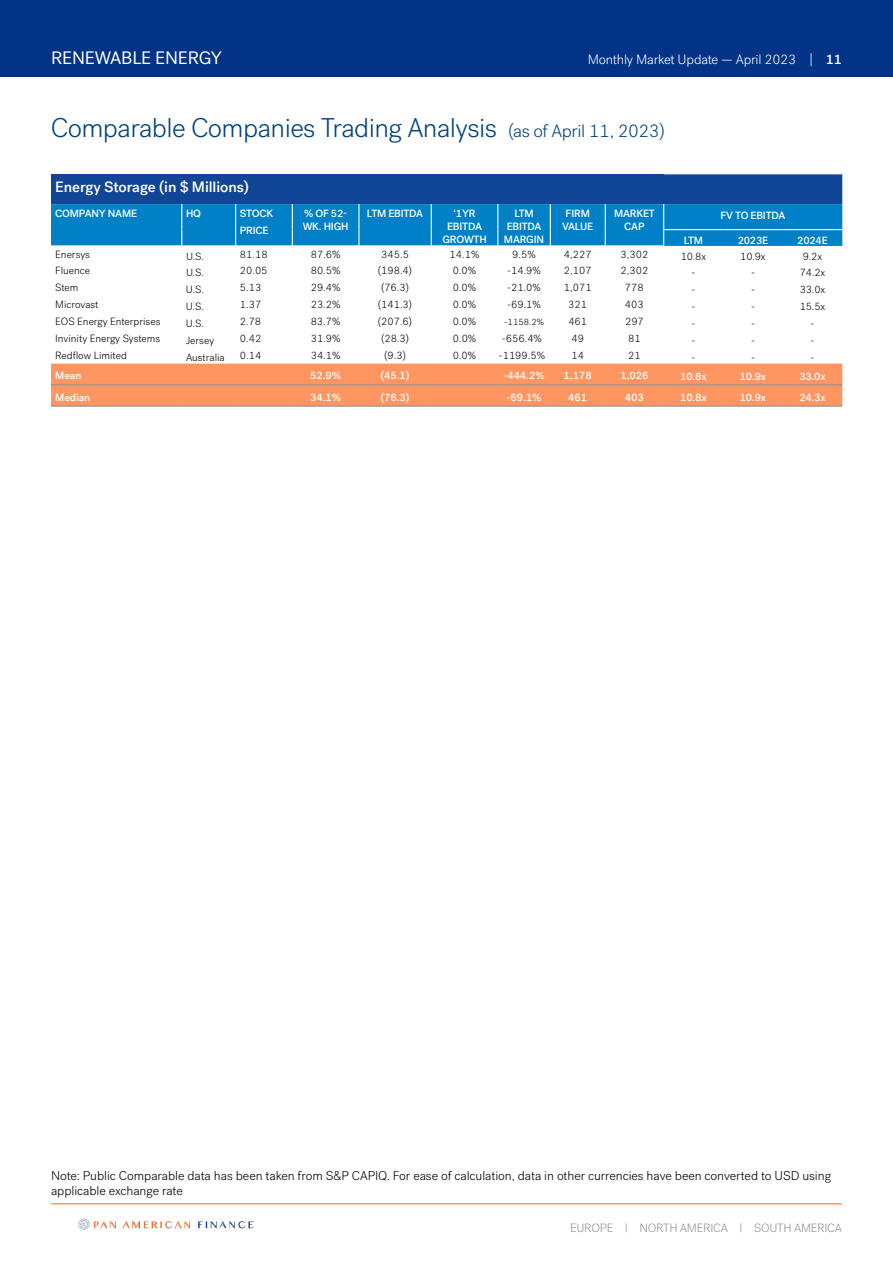
<style>
.page{position:relative;width:893px;height:1263px;background:#fff}
.page>*{position:absolute;margin:0;border:0;box-sizing:border-box;transform-origin:0 0}
.t1{font:300 27px "Post Grotesk";letter-spacing:-.02em;color:#02447e}
.t2{font:18px "Post Grotesk";letter-spacing:-.01em;color:#fff}
.t3{font:500 15px "Post Grotesk";letter-spacing:-.005em;color:#fff}
.t4{font:300 13.5px "Post Grotesk";letter-spacing:-.015em;color:#fff}
.t5{font:300 12.75px/14.2px "Post Grotesk";letter-spacing:-.005em;color:#000}
.t6{font:300 12px "Post Grotesk";letter-spacing:-.02em;color:#8e9293}
.t7{font:300 10.5px "Post Grotesk";color:#000}
.t8{font:500 10.5px/12.8px "Post Grotesk";letter-spacing:-.015em;color:#fff;text-align:center}
.t9{font:300 9px "Post Grotesk";color:#000}
.s1{font-weight:500}
.s2{font-size:18px}
</style>
<div class="page">
<img style="left:78px;top:1218px;width:176px;height:12px">
<div style="left:0;top:0;width:893px;height:77px;background:#023386"></div>
<hr style="left:51px;top:1203px;width:791px;height:1px;background:#ff6612">
<svg style="left:51px;top:363px;width:791px;height:1px"></svg>
<div style="left:51px;top:364px;width:791px;height:42px;background:#ff9561"></div>
<svg style="left:51px;top:174px;width:791px;height:72px;background:#0968b2"></svg>
<hr style="left:51px;top:245px;width:131px;height:1px;background:#fff">
<hr style="left:182px;top:245px;width:54px;height:1px;background:#fff">
<hr style="left:236px;top:245px;width:56px;height:1px;background:#fff">
<hr style="left:292px;top:245px;width:67px;height:1px;background:#fff">
<hr style="left:359px;top:245px;width:72px;height:1px;background:#fff">
<hr style="left:431px;top:245px;width:67px;height:1px;background:#fff">
<hr style="left:498px;top:245px;width:52px;height:1px;background:#fff">
<hr style="left:550px;top:245px;width:55px;height:1px;background:#fff">
<hr style="left:605px;top:245px;width:59px;height:1px;background:#fff">
<hr style="left:51px;top:384px;width:131px;height:1px;background:#8e9293">
<hr style="left:182px;top:384px;width:54px;height:1px;background:#8e9293">
<hr style="left:236px;top:384px;width:56px;height:1px;background:#8e9293">
<hr style="left:292px;top:384px;width:67px;height:1px;background:#8e9293">
<hr style="left:359px;top:384px;width:72px;height:1px;background:#8e9293">
<hr style="left:431px;top:384px;width:67px;height:1px;background:#8e9293">
<hr style="left:498px;top:384px;width:52px;height:1px;background:#8e9293">
<hr style="left:550px;top:384px;width:55px;height:1px;background:#8e9293">
<hr style="left:605px;top:384px;width:59px;height:1px;background:#8e9293">
<hr style="left:664px;top:384px;width:59px;height:1px;background:#8e9293">
<hr style="left:723px;top:384px;width:60px;height:1px;background:#8e9293">
<hr style="left:783px;top:384px;width:59px;height:1px;background:#8e9293">
<hr style="left:51px;top:406px;width:131px;height:1px;background:#8e9293">
<hr style="left:182px;top:406px;width:54px;height:1px;background:#8e9293">
<hr style="left:236px;top:406px;width:56px;height:1px;background:#8e9293">
<hr style="left:292px;top:406px;width:67px;height:1px;background:#8e9293">
<hr style="left:359px;top:406px;width:72px;height:1px;background:#8e9293">
<hr style="left:431px;top:406px;width:67px;height:1px;background:#8e9293">
<hr style="left:498px;top:406px;width:52px;height:1px;background:#8e9293">
<hr style="left:550px;top:406px;width:55px;height:1px;background:#8e9293">
<hr style="left:605px;top:406px;width:59px;height:1px;background:#8e9293">
<hr style="left:664px;top:406px;width:59px;height:1px;background:#8e9293">
<hr style="left:723px;top:406px;width:60px;height:1px;background:#8e9293">
<hr style="left:783px;top:406px;width:59px;height:1px;background:#8e9293">
<h2 class="t2" style="left:51px;top:47px;width:172px">RENEWABLE ENERGY</h2>
<p class="t4" style="left:588px;top:51px;width:256px">Monthly Market Update — April 2023 | <span class="s1">11</span></p>
<h1 class="t1" style="left:51px;top:113px;width:616px">Comparable Companies Trading Analysis <span class="s2">(as of April 11, 2023)</span></h1>
<h3 class="t3" style="left:55px;top:178px;width:195px">Energy Storage (in $ Millions)</h3>
<p class="t8" style="left:55px;top:207px;width:83px">COMPANY NAME</p>
<p class="t8" style="left:186px;top:207px;width:17px">HQ</p>
<p class="t8" style="left:240px;top:205px;width:35px;line-height:17px;text-align:left">STOCK<br>PRICE</p>
<p class="t8" style="left:303px;top:207px;width:47px;text-align:left">% OF 52-<br>WK. HIGH</p>
<p class="t8" style="left:367px;top:207px;width:58px">LTM EBITDA</p>
<p class="t8" style="left:442px;top:207px;width:46px">‘1YR<br>EBITDA<br>GROWTH</p>
<p class="t8" style="left:504px;top:207px;width:42px">LTM<br>EBITDA<br>MARGIN</p>
<p class="t8" style="left:562px;top:207px;width:32px">FIRM<br>VALUE</p>
<p class="t8" style="left:614px;top:207px;width:42px">MARKET<br>CAP</p>
<p class="t8" style="left:720px;top:209px;width:66px">FV TO EBITDA</p>
<p class="t8" style="left:684px;top:234px;width:21px">LTM</p>
<p class="t8" style="left:738px;top:234px;width:32px">2023E</p>
<p class="t8" style="left:797px;top:234px;width:32px">2024E</p>
<p class="t7" style="left:55px;top:248px;width:36px">Enersys</p>
<p class="t7" style="left:186px;top:250px;width:20px">U.S.</p>
<p class="t7" style="left:240px;top:248px;width:29px">81.18</p>
<p class="t7" style="left:311px;top:248px;width:31px">87.6%</p>
<p class="t7" style="left:381px;top:248px;width:29px">345.5</p>
<p class="t7" style="left:450px;top:248px;width:31px">14.1%</p>
<p class="t7" style="left:512px;top:248px;width:25px">9.5%</p>
<p class="t7" style="left:564px;top:248px;width:29px">4,227</p>
<p class="t7" style="left:620px;top:248px;width:29px">3,302</p>
<p class="t7" style="left:681px;top:250px;width:27px">10.8x</p>
<p class="t7" style="left:740px;top:250px;width:27px">10.9x</p>
<p class="t7" style="left:803px;top:250px;width:21px">9.2x</p>
<p class="t7" style="left:55px;top:265px;width:36px">Fluence</p>
<p class="t7" style="left:186px;top:266px;width:20px">U.S.</p>
<p class="t7" style="left:240px;top:265px;width:29px">20.05</p>
<p class="t7" style="left:311px;top:265px;width:31px">80.5%</p>
<p class="t7" style="left:378px;top:265px;width:36px">(198.4)</p>
<p class="t7" style="left:453px;top:265px;width:25px">0.0%</p>
<p class="t7" style="left:507px;top:265px;width:35px">-14.9%</p>
<p class="t7" style="left:564px;top:265px;width:29px">2,107</p>
<p class="t7" style="left:620px;top:265px;width:29px">2,302</p>
<p class="t7" style="left:691px;top:266px;width:5px">-</p>
<p class="t7" style="left:751px;top:266px;width:5px">-</p>
<p class="t7" style="left:800px;top:266px;width:27px">74.2x</p>
<p class="t7" style="left:55px;top:282px;width:25px">Stem</p>
<p class="t7" style="left:186px;top:283px;width:20px">U.S.</p>
<p class="t7" style="left:240px;top:282px;width:23px">5.13</p>
<p class="t7" style="left:311px;top:282px;width:31px">29.4%</p>
<p class="t7" style="left:381px;top:282px;width:29px">(76.3)</p>
<p class="t7" style="left:453px;top:282px;width:25px">0.0%</p>
<p class="t7" style="left:507px;top:282px;width:35px">-21.0%</p>
<p class="t7" style="left:564px;top:282px;width:29px">1,071</p>
<p class="t7" style="left:625px;top:282px;width:20px">778</p>
<p class="t7" style="left:691px;top:283px;width:5px">-</p>
<p class="t7" style="left:751px;top:283px;width:5px">-</p>
<p class="t7" style="left:800px;top:283px;width:27px">33.0x</p>
<p class="t7" style="left:55px;top:299px;width:45px">Microvast</p>
<p class="t7" style="left:186px;top:300px;width:20px">U.S.</p>
<p class="t7" style="left:240px;top:299px;width:23px">1.37</p>
<p class="t7" style="left:311px;top:299px;width:31px">23.2%</p>
<p class="t7" style="left:378px;top:299px;width:36px">(141.3)</p>
<p class="t7" style="left:453px;top:299px;width:25px">0.0%</p>
<p class="t7" style="left:507px;top:299px;width:35px">-69.1%</p>
<p class="t7" style="left:568px;top:299px;width:20px">321</p>
<p class="t7" style="left:625px;top:299px;width:20px">403</p>
<p class="t7" style="left:691px;top:300px;width:5px">-</p>
<p class="t7" style="left:751px;top:300px;width:5px">-</p>
<p class="t7" style="left:800px;top:300px;width:27px">15.5x</p>
<p class="t7" style="left:55px;top:316px;width:107px">EOS Energy Enterprises</p>
<p class="t7" style="left:186px;top:317px;width:20px">U.S.</p>
<p class="t7" style="left:240px;top:316px;width:23px">2.78</p>
<p class="t7" style="left:311px;top:316px;width:31px">83.7%</p>
<p class="t7" style="left:378px;top:316px;width:36px">(207.6)</p>
<p class="t7" style="left:453px;top:316px;width:25px">0.0%</p>
<p class="t9" style="left:504px;top:316px;width:41px">-1158.2%</p>
<p class="t7" style="left:568px;top:316px;width:20px">461</p>
<p class="t7" style="left:625px;top:316px;width:20px">297</p>
<p class="t7" style="left:691px;top:317px;width:5px">-</p>
<p class="t7" style="left:751px;top:317px;width:5px">-</p>
<p class="t7" style="left:811px;top:317px;width:5px">-</p>
<p class="t7" style="left:55px;top:333px;width:106px">Invinity Energy Systems</p>
<p class="t7" style="left:186px;top:334px;width:30px">Jersey</p>
<p class="t7" style="left:240px;top:333px;width:23px">0.42</p>
<p class="t7" style="left:311px;top:333px;width:31px">31.9%</p>
<p class="t7" style="left:381px;top:333px;width:29px">(28.3)</p>
<p class="t7" style="left:453px;top:333px;width:25px">0.0%</p>
<p class="t7" style="left:502px;top:333px;width:42px">-656.4%</p>
<p class="t7" style="left:571px;top:333px;width:14px">49</p>
<p class="t7" style="left:628px;top:333px;width:14px">81</p>
<p class="t7" style="left:691px;top:334px;width:5px">-</p>
<p class="t7" style="left:751px;top:334px;width:5px">-</p>
<p class="t7" style="left:810px;top:334px;width:5px">-</p>
<p class="t7" style="left:55px;top:350px;width:73px">Redflow Limited</p>
<p class="t7" style="left:186px;top:351px;width:40px">Australia</p>
<p class="t7" style="left:240px;top:350px;width:23px">0.14</p>
<p class="t7" style="left:311px;top:350px;width:31px">34.1%</p>
<p class="t7" style="left:384px;top:350px;width:23px">(9.3)</p>
<p class="t7" style="left:453px;top:350px;width:25px">0.0%</p>
<p class="t7" style="left:499px;top:350px;width:48px">-1199.5%</p>
<p class="t7" style="left:571px;top:350px;width:14px">14</p>
<p class="t7" style="left:628px;top:350px;width:14px">21</p>
<p class="t7" style="left:691px;top:351px;width:5px">-</p>
<p class="t7" style="left:751px;top:351px;width:5px">-</p>
<p class="t7" style="left:810px;top:351px;width:5px">-</p>
<p class="t8" style="left:55px;top:369px;width:28px">Mean</p>
<p class="t8" style="left:310px;top:369px;width:33px">52.9%</p>
<p class="t8" style="left:380px;top:369px;width:31px">(45.1)</p>
<p class="t8" style="left:503px;top:369px;width:43px">-444.2%</p>
<p class="t8" style="left:564px;top:369px;width:30px">1,178</p>
<p class="t8" style="left:620px;top:369px;width:30px">1,026</p>
<p class="t8" style="left:680px;top:370px;width:28px">10.8x</p>
<p class="t8" style="left:740px;top:370px;width:28px">10.9x</p>
<p class="t8" style="left:799px;top:370px;width:28px">33.0x</p>
<p class="t8" style="left:55px;top:391px;width:37px">Median</p>
<p class="t8" style="left:310px;top:391px;width:33px">34.1%</p>
<p class="t8" style="left:380px;top:391px;width:31px">(76.3)</p>
<p class="t8" style="left:506px;top:391px;width:36px">-69.1%</p>
<p class="t8" style="left:568px;top:391px;width:20px">461</p>
<p class="t8" style="left:625px;top:391px;width:20px">403</p>
<p class="t8" style="left:680px;top:391px;width:28px">10.8x</p>
<p class="t8" style="left:740px;top:391px;width:28px">10.9x</p>
<p class="t8" style="left:799px;top:391px;width:28px">24.3x</p>
<p class="t5" style="left:51px;top:1169px;width:782px">Note: Public Comparable data has been taken from S&amp;P CAPIQ. For ease of calculation, data in other currencies have been converted to USD using applicable exchange rate</p>
<p class="t6" style="left:570px;top:1221px;width:273px">EUROPE | NORTH AMERICA | SOUTH AMERICA</p>
</div>
